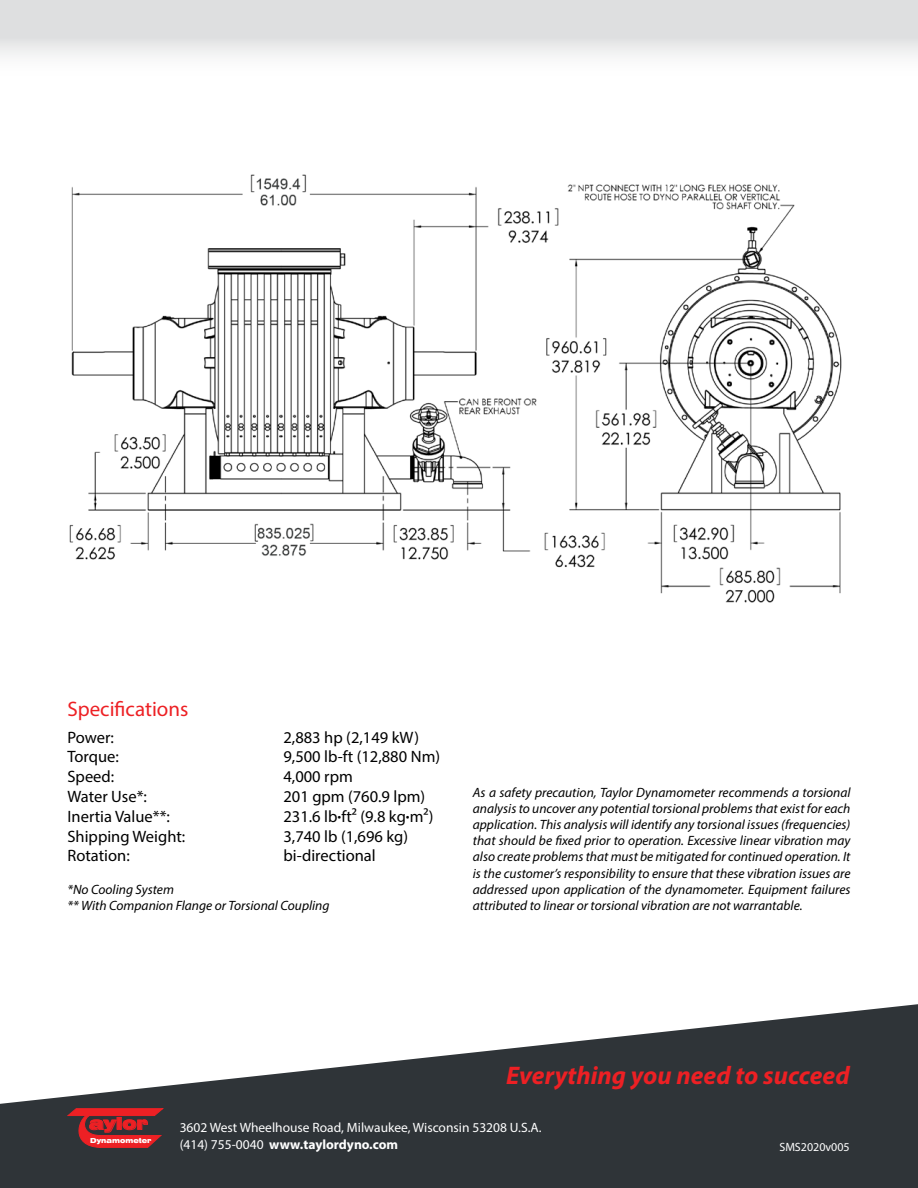
<style>
.page{position:relative;width:918px;height:1188px;background:#fff}
.page>*{position:absolute;margin:0;border:0;box-sizing:border-box;transform-origin:0 0}
.t1{font:italic 700 25.5px "Myriad Pro";color:#ed2024}
.Sub_Heading{font:21px "Myriad Pro";color:#ed2024}
.Spec_Data{font:16.5px "Myriad Pro";color:#000}
.t2{font:900 expanded 16.5px "Swiss 721 BT";color:#ed2024}
.Safety_Precaution_Te{font:italic 13.5px/16.2px "Myriad Pro";color:#000;text-align:justify}
.t3{font:13.5px "Myriad Pro";color:#fff}
.t4{font:700 13.5px "Myriad Pro";color:#fff}
.t5{font:12px "Myriad Pro";color:#fff}
.t6{font:900 expanded 6.9px "Swiss 721 BT";color:#fff;scale:.91 1}
.s1{font-family:"Helvetica LT Std Comp"}
.s2{font-weight:400}
</style>
<div class="page">
<div style="left:0;top:0;width:918px;height:78px;background:linear-gradient(to bottom,#d4d5d7,#fdfdfd)"></div>
<svg style="left:0;top:1004px;width:918px;height:184px;fill:#2f3438"></svg>
<svg style="left:68px;top:1108px;width:95px;height:40px;background:#92292d"></svg>
<img style="left:69px;top:174px;width:773px;height:429px">
<p class="Sub_Heading" style="left:68px;top:696px;width:122px">Specifications</p>
<p class="Spec_Data" style="left:68px;top:727px;width:48px">Power:</p>
<p class="Spec_Data" style="left:284px;top:727px;width:137px">2,883 hp (2,149 kW)</p>
<p class="Spec_Data" style="left:68px;top:747px;width:53px">Torque:</p>
<p class="Spec_Data" style="left:284px;top:747px;width:158px">9,500 lb-ft (12,880 Nm)</p>
<p class="Spec_Data" style="left:68px;top:766px;width:48px">Speed:</p>
<p class="Spec_Data" style="left:284px;top:766px;width:71px">4,000 rpm</p>
<p class="Spec_Data" style="left:68px;top:786px;width:81px">Water Use*:</p>
<p class="Spec_Data" style="left:284px;top:786px;width:143px">201 gpm (760.9 lpm)</p>
<p class="Spec_Data" style="left:68px;top:806px;width:104px">Inertia Value**:</p>
<p class="Spec_Data" style="left:284px;top:806px;width:151px">231.6 lb<span class="s1">·</span>ft2 (9.8 kg<span class="s1">·</span>m2)</p>
<p class="Spec_Data" style="left:68px;top:826px;width:119px">Shipping Weight:</p>
<p class="Spec_Data" style="left:284px;top:826px;width:126px">3,740 lb (1,696 kg)</p>
<p class="Spec_Data" style="left:68px;top:846px;width:64px">Rotation:</p>
<p class="Spec_Data" style="left:284px;top:846px;width:94px">bi-directional</p>
<p class="Safety_Precaution_Te" style="left:68px;top:881px;width:108px">*No Cooling System</p>
<p class="Safety_Precaution_Te" style="left:68px;top:897px;width:264px">** With Companion Flange or Torsional Coupling</p>
<p class="Safety_Precaution_Te" style="left:473px;top:784px;width:379px">As a safety precaution, Taylor Dynamometer recommends a torsional analysis to uncover any potential torsional problems that exist for each application. This analysis will identify any torsional issues (frequencies) that should be fixed prior to operation. Excessive linear vibration may also create problems that must be mitigated for continued operation. It is the customer’s responsibility to ensure that these vibration issues are addressed upon application of the dynamometer. Equipment failures attributed to linear or torsional vibration are not warrantable.</p>
<p class="t1" style="left:506px;top:1059px;width:345px">Everything you need to succeed</p>
<p class="t2" style="left:89px;top:1114px;width:60px">aylor</p>
<p class="t6" style="left:90px;top:1136px;width:69px">Dynamometer</p>
<p class="t3" style="left:180px;top:1119px;width:363px">3602 West Wheelhouse Road, Milwaukee, Wisconsin 53208 U.S.A.</p>
<p class="t4" style="left:180px;top:1135px;width:220px"><span class="s2">(414) 755-0040</span> www.taylordyno.com</p>
<p class="t5" style="left:779px;top:1140px;width:72px">SMS2020v005</p>
</div>
